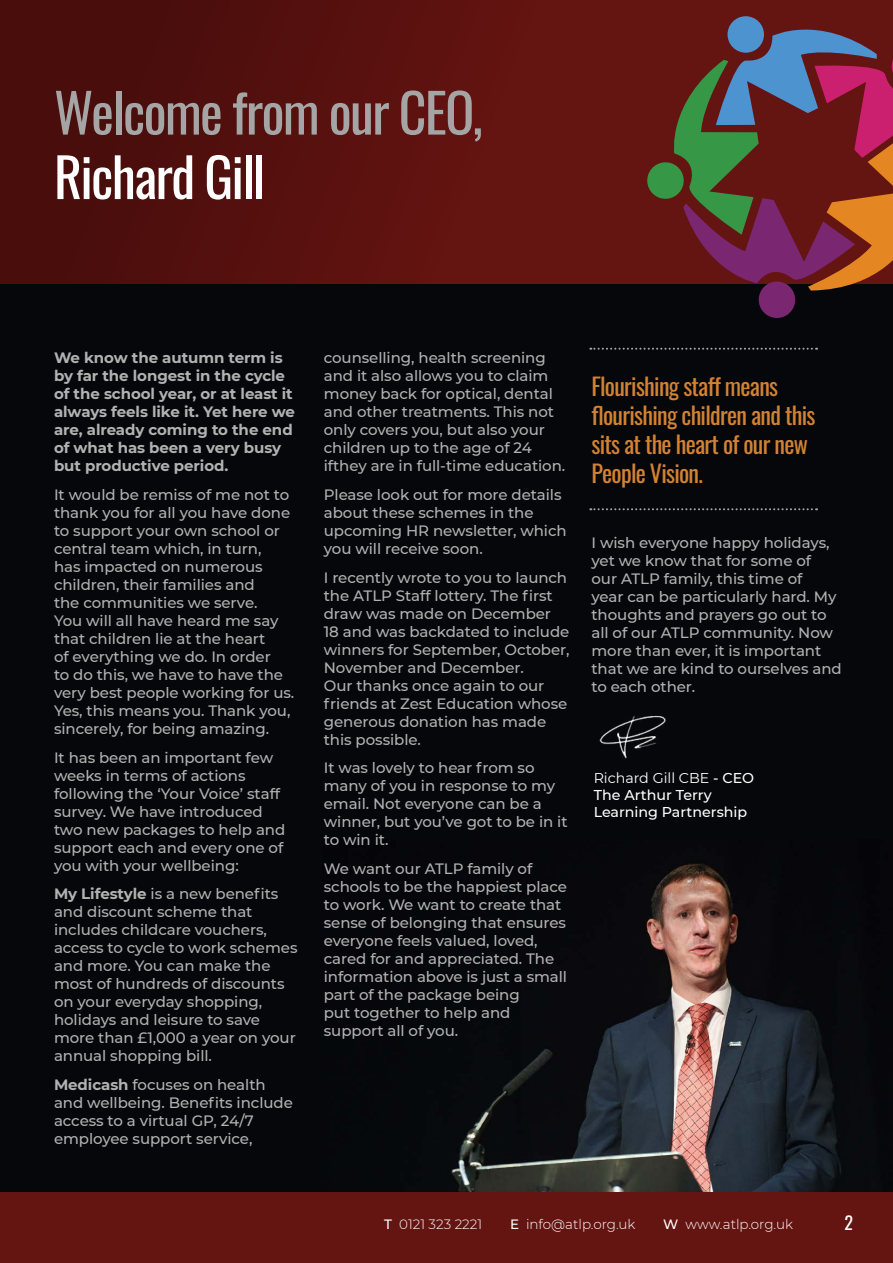
<style>
.page{position:relative;width:893px;height:1263px;background:#fff}
.page>*{position:absolute;margin:0;border:0;box-sizing:border-box;transform-origin:0 0}
.t1{font:54px "Oswald";letter-spacing:-.03em;color:#a6a5a5}
.t2{font:54px "Oswald";letter-spacing:-.03em;color:#fff}
.t3{font:24px/28.8px "Oswald";letter-spacing:-.03em;color:#d28233}
.t4{font:18px "Oswald";color:#fff}
.t5{font:500 15px/18px "Montserrat";letter-spacing:-.005em;color:#b3b2b2}
.t6{font:700 15px/18px "Montserrat";letter-spacing:-.005em;color:#b3b2b2}
.t7{font:500 14.25px/17.1px "Montserrat";color:#fff}
.t8{font:300 13.5px "Montserrat";color:#fff}
.s1{font-weight:700}
.s2{font-weight:400}
.s3{font-weight:500}
</style>
<div class="page">
<div style="left:0;top:276px;width:893px;height:949px;background:#06070b"></div>
<img style="left:323px;top:863px;width:570px;height:330px">
<div style="left:0;top:0;width:893px;height:284px;background:#641411"></div>
<div style="left:0;top:0;width:608px;height:284px;background:linear-gradient(to right,#450c0b,#681512)"></div>
<img style="left:599px;top:715px;width:67px;height:44px">
<div style="left:0;top:1193px;width:893px;height:70px;background:#641411"></div>
<svg style="left:647px;top:16px;width:246px;height:302px"></svg>
<svg style="left:590px;top:348px;width:227px;height:2px"></svg>
<svg style="left:590px;top:508px;width:227px;height:2px"></svg>
<h1 class="t1" style="left:54px;top:65px;width:430px">Welcome from our CEO,</h1>
<h1 class="t2" style="left:54px;top:129px;width:213px">Richard Gill</h1>
<p class="t6" style="left:54px;top:348px;width:243px">We know the autumn term is by far the longest in the cycle of the school year, or at least it always feels like it. Yet here we are, already coming to the end of what has been a very busy but productive period.</p>
<p class="t5" style="left:54px;top:485px;width:242px">It would be remiss of me not to thank you for all you have done to support your own school or central team which, in turn,<br>has impacted on numerous children, their families and<br>the communities we serve.<br>You will all have heard me say that children lie at the heart<br>of everything we do. In order<br>to do this, we have to have the very best people working for us.<br>Yes, this means you. Thank you, sincerely, for being amazing.</p>
<p class="t5" style="left:54px;top:748px;width:233px">It has been an important few weeks in terms of actions following the ‘Your Voice’ staff survey. We have introduced two new packages to help and support each and every one of you with your wellbeing:</p>
<p class="t5" style="left:54px;top:884px;width:245px"><span class="s1">My Lifestyle</span> is a new benefits and discount scheme that includes childcare vouchers, access to cycle to work schemes and more. You can make the most of hundreds of discounts on your everyday shopping, holidays and leisure to save more than £1,000 a year on your annual shopping bill.</p>
<p class="t5" style="left:54px;top:1075px;width:240px"><span class="s1">Medicash</span> focuses on health and wellbeing. Benefits include access to a virtual GP, 24/7 employee support service,</p>
<p class="t5" style="left:324px;top:348px;width:243px">counselling, health screening and it also allows you to claim money back for optical, dental and other treatments. This not only covers you, but also your children up to the age of 24 ifthey are in full-time education.</p>
<p class="t5" style="left:324px;top:485px;width:244px">Please look out for more details about these schemes in the upcoming HR newsletter, which you will receive soon.</p>
<p class="t5" style="left:324px;top:568px;width:247px">I recently wrote to you to launch the ATLP Staff lottery. The first draw was made on December<br>18 and was backdated to include winners for September, October,<br>November and December.<br>Our thanks once again to our friends at Zest Education whose generous donation has made this possible.</p>
<p class="t5" style="left:324px;top:758px;width:245px">It was lovely to hear from so many of you in response to my email. Not everyone can be a winner, but you’ve got to be in it to win it.</p>
<p class="t5" style="left:324px;top:859px;width:245px">We want our ATLP family of schools to be the happiest place to work. We want to create that sense of belonging that ensures everyone feels valued, loved, cared for and appreciated. The information above is just a small part of the package being<br>put together to help and support all of you.</p>
<h2 class="t3" style="left:591px;top:370px;width:225px">Flourishing staff means flourishing children and this sits at the heart of our new<br>People Vision.</h2>
<p class="t5" style="left:591px;top:533px;width:252px">I wish everyone happy holidays, yet we know that for some of<br>our ATLP family, this time of<br>year can be particularly hard. My thoughts and prayers go out to all of our ATLP community. Now more than ever, it is important that we are kind to ourselves and to each other.</p>
<p class="t7" style="left:594px;top:768px;width:162px"><span class="s2">Richard Gill CBE</span> - CEO<br>The Arthur Terry<br>Learning Partnership</p>
<p class="t8" style="left:384px;top:1215px;width:99px"><span class="s3">T</span> 0121 323 2221</p>
<p class="t8" style="left:510px;top:1215px;width:127px"><span class="s3">E</span> info@atlp.org.uk</p>
<p class="t8" style="left:663px;top:1215px;width:131px"><span class="s3">W</span> www.atlp.org.uk</p>
<p class="t4" style="left:844px;top:1207px;width:10px">2</p>
</div>
